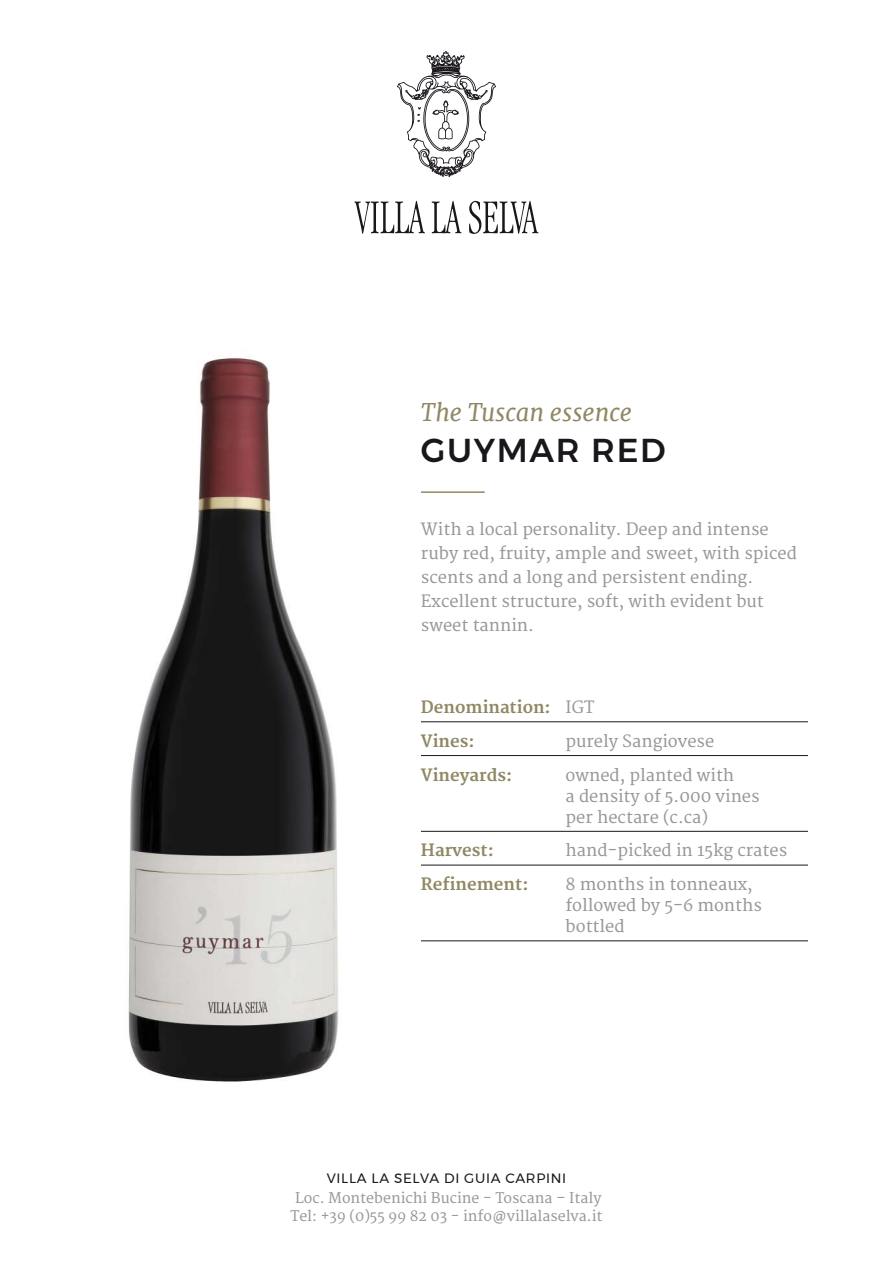
<style>
.page{position:relative;width:893px;height:1263px;background:#fff}
.page>*{position:absolute;margin:0;border:0;box-sizing:border-box;transform-origin:0 0}
.t1{font:500 33px "Montserrat";letter-spacing:.05em;color:#1a171c}
.t2{font:italic 24px "Merriweather";color:#8f8864}
.t3{font:16.5px/24px "Merriweather";color:#969797}
.t4{font:700 16.5px/33.8px "Merriweather";color:#8f8864}
.t5{font:14.25px/18px "Merriweather";color:#969797;text-align:center}
.t6{font:13.5px "Montserrat";letter-spacing:.05em;color:#1a171c}
.s1{font-weight:400;color:#969797}
</style>
<div class="page">
<svg style="left:397px;top:51px;width:99px;height:126px"></svg>
<svg style="left:354px;top:201px;width:71px;height:33px"></svg>
<svg style="left:432px;top:201px;width:30px;height:32px"></svg>
<svg style="left:469px;top:201px;width:69px;height:33px"></svg>
<hr style="left:421px;top:721px;width:387px;height:1px;background:#1a171c">
<hr style="left:421px;top:755px;width:387px;height:1px;background:#1a171c">
<hr style="left:421px;top:831px;width:387px;height:1px;background:#1a171c">
<hr style="left:421px;top:865px;width:387px;height:1px;background:#1a171c">
<hr style="left:421px;top:940px;width:387px;height:1px;background:#1a171c">
<hr style="left:421px;top:491px;width:64px;height:2px;background:#8f8864">
<img style="left:128px;top:356px;width:211px;height:726px">
<h2 class="t2" style="left:421px;top:397px;width:213px">The Tuscan essence</h2>
<h1 class="t1" style="left:421px;top:425px;width:246px">GUYMAR red</h1>
<p class="t3" style="left:421px;top:518px;width:377px">With a local personality. Deep and intense ruby red, fruity, ample and sweet, with spiced scents and a long and persistent ending.<br>Excellent structure, soft, with evident but sweet tannin.</p>
<p class="t4" style="left:421px;top:691px;width:175px">Denomination: <span class="s1">IGT<br></span>Vines:</p>
<p class="t3" style="left:566px;top:730px;width:150px">purely Sangiovese</p>
<p class="t4" style="left:421px;top:758px;width:93px">Vineyards:</p>
<p class="t3" style="left:566px;top:765px;width:196px;line-height:21px">owned, planted with<br>a density of 5.000 vines per hectare (c.ca)</p>
<p class="t4" style="left:421px;top:834px;width:75px">Harvest:</p>
<p class="t3" style="left:566px;top:839px;width:223px">hand-picked in 15kg crates</p>
<p class="t4" style="left:421px;top:868px;width:109px">Refinement:</p>
<p class="t3" style="left:566px;top:874px;width:198px;line-height:21px">8 months in tonneaux, followed by 5-6 months bottled</p>
<p class="t6" style="left:327px;top:1167px;width:241px">VILLA LA SELVA DI GUIA CARPINI</p>
<p class="t5" style="left:290px;top:1189px;width:313px">Loc. Montebenichi Bucine - Toscana – Italy<br>Tel: +39 (0)55 99 82 03 - info@villalaselva.it</p>
</div>
